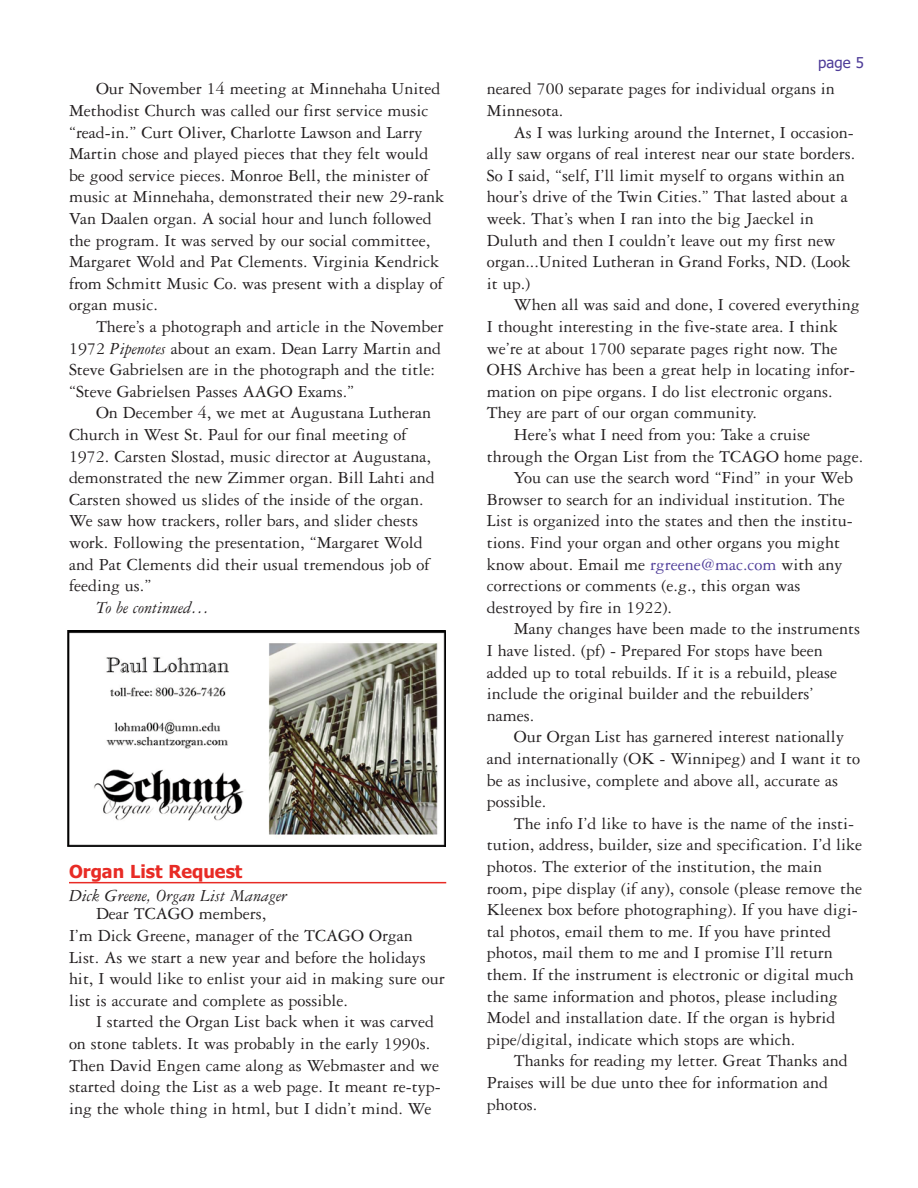
<style>
.page{position:relative;width:918px;height:1188px;background:#fff}
.page>*{position:absolute;margin:0;border:0;box-sizing:border-box;transform-origin:0 0}
.t1{font:18px/21.6px "Garamond Three";color:#231f20}
.t2{font:italic 18px "Garamond Three";color:#231f20}
.t3{font:700 18px "Tahoma";color:#e82b25}
.t4{font:15px "Tahoma";color:#4e3c98}
.s1{font-style:italic}
.s2{color:#4e3c98}
</style>
<div class="page">
<hr style="left:69px;top:882px;width:377px;height:1px;background:#e82b25">
<img style="left:68px;top:631px;width:378px;height:216px">
<p class="t1" style="left:69px;top:80px;width:377px;text-indent:27px">Our November 14 meeting at Minnehaha United Methodist Church was called our first service music “read-in.” Curt Oliver, Charlotte Lawson and Larry Martin chose and played pieces that they felt would be good service pieces. Monroe Bell, the minister of music at Minnehaha, demonstrated their new 29-rank Van Daalen organ. A social hour and lunch followed the program. It was served by our social committee, Margaret Wold and Pat Clements. Virginia Kendrick from Schmitt Music Co. was present with a display of organ music.</p>
<p class="t1" style="left:69px;top:317px;width:376px;text-indent:27px">There’s a photograph and article in the November 1972 <span class="s1">Pipenotes</span> about an exam. Dean Larry Martin and Steve Gabrielsen are in the photograph and the title: “Steve Gabrielsen Passes AAGO Exams.”</p>
<p class="t1" style="left:69px;top:404px;width:367px;text-indent:27px">On December 4, we met at Augustana Lutheran Church in West St. Paul for our final meeting of 1972. Carsten Slostad, music director at Augustana, demonstrated the new Zimmer organ. Bill Lahti and Carsten showed us slides of the inside of the organ.<br>We saw how trackers, roller bars, and slider chests work. Following the presentation, “Margaret Wold and Pat Clements did their usual tremendous job of feeding us.”</p>
<p class="t2" style="left:96px;top:601px;width:115px">To be continued…</p>
<p class="t3" style="left:69px;top:865px;width:175px">Organ List Request</p>
<p class="t2" style="left:69px;top:889px;width:220px">Dick Greene, Organ List Manager</p>
<p class="t1" style="left:69px;top:905px;width:377px;text-indent:27px">Dear TCAGO members,<br>I’m Dick Greene, manager of the TCAGO Organ List. As we start a new year and before the holidays hit, I would like to enlist your aid in making sure our list is accurate and complete as possible.</p>
<p class="t1" style="left:69px;top:1013px;width:373px;text-indent:27px">I started the Organ List back when it was carved on stone tablets. It was probably in the early 1990s.<br>Then David Engen came along as Webmaster and we started doing the List as a web page. It meant re-typ&shy;ing the whole thing in html, but I didn’t mind. We</p>
<p class="t4" style="left:818px;top:55px;width:47px">page 5</p>
<p class="t1" style="left:487px;top:80px;width:350px">neared 700 separate pages for individual organs in<br>Minnesota.</p>
<p class="t1" style="left:487px;top:123px;width:370px;text-indent:27px">As I was lurking around the Internet, I occasion&shy;ally saw organs of real interest near our state borders.<br>So I said, “self, I’ll limit myself to organs within an hour’s drive of the Twin Cities.” That lasted about a week. That’s when I ran into the big Jaeckel in Duluth and then I couldn’t leave out my first new organ...United Lutheran in Grand Forks, ND. (Look it up.)</p>
<p class="t1" style="left:514px;top:296px;width:347px">When all was said and done, I covered everything</p>
<p class="t1" style="left:487px;top:317px;width:352px">I thought interesting in the five-state area. I think</p>
<p class="t1" style="left:487px;top:339px;width:352px">we’re at about 1700 separate pages right now. The</p>
<p class="t1" style="left:487px;top:360px;width:370px">OHS Archive has been a great help in locating infor-</p>
<p class="t1" style="left:487px;top:382px;width:347px">mation on pipe organs. I do list electronic organs.</p>
<p class="t1" style="left:487px;top:404px;width:272px">They are part of our organ community.</p>
<p class="t1" style="left:514px;top:425px;width:298px">Here’s what I need from you: Take a cruise</p>
<p class="t1" style="left:487px;top:447px;width:378px">through the Organ List from the TCAGO home page.</p>
<p class="t1" style="left:514px;top:468px;width:341px">You can use the search word “Find” in your Web</p>
<p class="t1" style="left:487px;top:490px;width:360px">Browser to search for an individual institution. The</p>
<p class="t1" style="left:487px;top:512px;width:368px">List is organized into the states and then the institu-</p>
<p class="t1" style="left:487px;top:533px;width:355px">tions. Find your organ and other organs you might</p>
<p class="t1" style="left:487px;top:555px;width:357px">know about. Email me <span class="s2">rgreene@mac.com</span> with any</p>
<p class="t1" style="left:487px;top:576px;width:315px">corrections or comments (e.g., this organ was</p>
<p class="t1" style="left:487px;top:598px;width:187px">destroyed by fire in 1922).</p>
<p class="t1" style="left:514px;top:620px;width:348px">Many changes have been made to the instruments</p>
<p class="t1" style="left:487px;top:641px;width:337px">I have listed. (pf) - Prepared For stops have been</p>
<p class="t1" style="left:487px;top:663px;width:352px">added up to total rebuilds. If it is a rebuild, please</p>
<p class="t1" style="left:487px;top:684px;width:328px">include the original builder and the rebuilders’</p>
<p class="t1" style="left:487px;top:706px;width:49px">names.</p>
<p class="t1" style="left:514px;top:728px;width:332px">Our Organ List has garnered interest nationally</p>
<p class="t1" style="left:487px;top:749px;width:375px">and internationally (OK - Winnipeg) and I want it to</p>
<p class="t1" style="left:487px;top:771px;width:353px">be as inclusive, complete and above all, accurate as</p>
<p class="t1" style="left:487px;top:792px;width:61px">possible.</p>
<p class="t1" style="left:514px;top:814px;width:342px">The info I’d like to have is the name of the insti-</p>
<p class="t1" style="left:487px;top:836px;width:377px">tution, address, builder, size and specification. I’d like</p>
<p class="t1" style="left:487px;top:857px;width:337px">photos. The exterior of the institution, the main</p>
<p class="t1" style="left:487px;top:879px;width:377px">room, pipe display (if any), console (please remove the</p>
<p class="t1" style="left:487px;top:900px;width:373px">Kleenex box before photographing). If you have digi-</p>
<p class="t1" style="left:487px;top:922px;width:346px">tal photos, email them to me. If you have printed</p>
<p class="t1" style="left:487px;top:944px;width:347px">photos, mail them to me and I promise I’ll return</p>
<p class="t1" style="left:487px;top:965px;width:368px">them. If the instrument is electronic or digital much</p>
<p class="t1" style="left:487px;top:987px;width:353px">the same information and photos, please including</p>
<p class="t1" style="left:487px;top:1008px;width:350px">Model and installation date. If the organ is hybrid</p>
<p class="t1" style="left:487px;top:1030px;width:310px">pipe/digital, indicate which stops are which.</p>
<p class="t1" style="left:514px;top:1052px;width:336px">Thanks for reading my letter. Great Thanks and</p>
<p class="t1" style="left:487px;top:1073px;width:343px">Praises will be due unto thee for information and</p>
<p class="t1" style="left:487px;top:1095px;width:52px">photos.</p>
</div>
